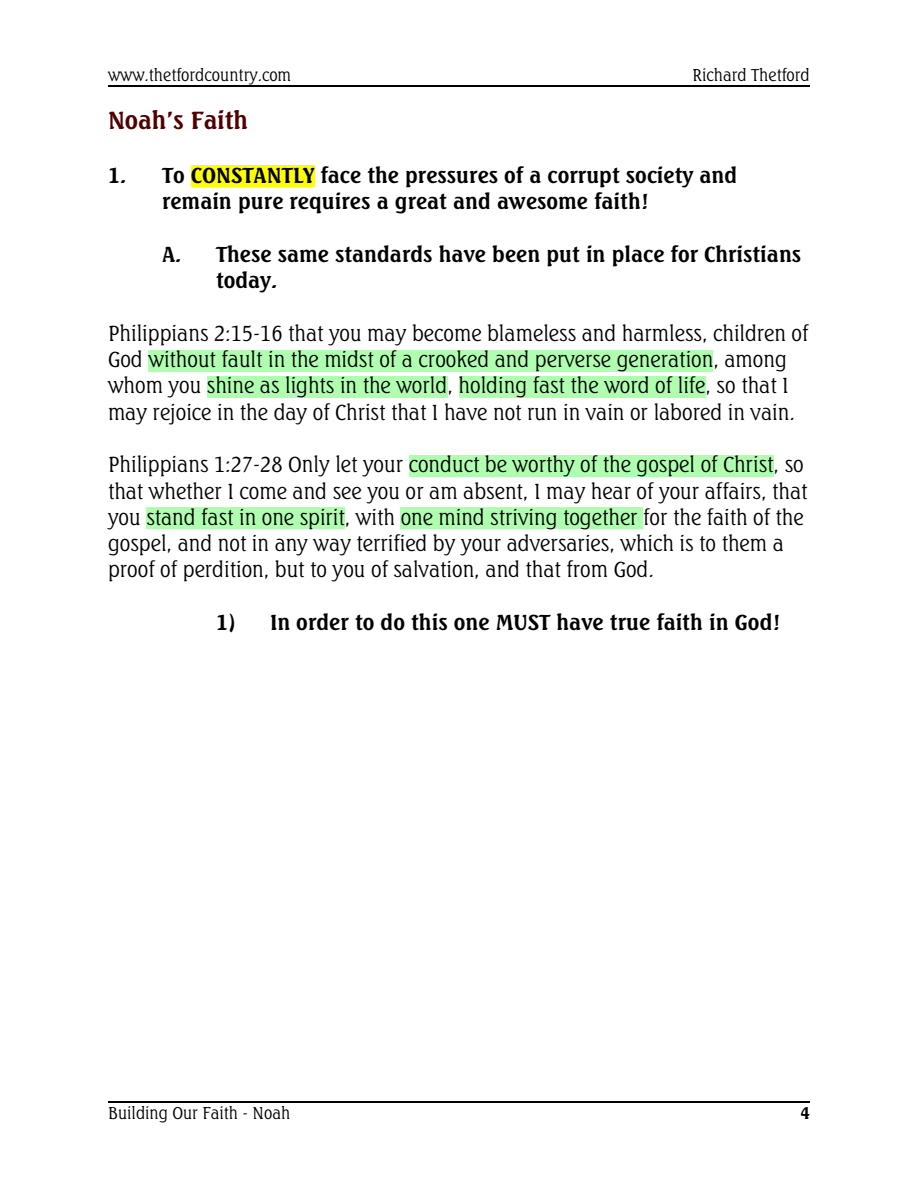
<style>
.page{position:relative;width:918px;height:1188px;background:#fff}
.page>*{position:absolute;margin:0;border:0;box-sizing:border-box;transform-origin:0 0}
.t1{font:300 24px "Seagull BT";color:#4f0000}
.t2{font:300 21px/26.2px "Seagull BT";color:#000}
.t3{font:300 21px/26.4px "Seagull BT";color:#000}
.t4{font:300 16.5px "Seagull BT";color:#000}
.t5{font:300 16.5px "Seagull BT";color:#000}
</style>
<div class="page">
<hr style="left:108px;top:85px;width:702px;height:2px;background:#000">
<div style="left:191px;top:166px;width:123px;height:21px;background:#ff0"></div>
<div style="left:148px;top:350px;width:565px;height:21px;background:#b0ffb0"></div>
<div style="left:207px;top:377px;width:240px;height:21px;background:#b0ffb0"></div>
<div style="left:459px;top:377px;width:247px;height:21px;background:#b0ffb0"></div>
<div style="left:409px;top:455px;width:364px;height:21px;background:#b0ffb0"></div>
<div style="left:146px;top:508px;width:199px;height:21px;background:#b0ffb0"></div>
<div style="left:401px;top:508px;width:242px;height:21px;background:#b0ffb0"></div>
<hr style="left:108px;top:1101px;width:702px;height:1px;background:#000">
<p class="t4" style="left:108px;top:69px;width:185px">www.thetfordcountry.com</p>
<p class="t4" style="left:693px;top:69px;width:119px">Richard Thetford</p>
<p class="t1" style="left:108px;top:111px;width:142px">Noah’s Faith</p>
<p class="t3" style="left:162px;top:164px;width:577px;text-indent:-54px">1. To CONSTANTLY face the pressures of a corrupt society and remain pure requires a great and awesome faith!</p>
<p class="t3" style="left:216px;top:243px;width:587px;text-indent:-54px">A. These same standards have been put in place for Christians today.</p>
<p class="t2" style="left:108px;top:322px;width:702px">Philippians 2:15-16 that you may become blameless and harmless, children of God without fault in the midst of a crooked and perverse generation, among whom you shine as lights in the world, holding fast the word of life, so that I may rejoice in the day of Christ that I have not run in vain or labored in vain.</p>
<p class="t2" style="left:108px;top:454px;width:701px">Philippians 1:27-28 Only let your conduct be worthy of the gospel of Christ, so that whether I come and see you or am absent, I may hear of your affairs, that you stand fast in one spirit, with one mind striving together for the faith of the gospel, and not in any way terrified by your adversaries, which is to them a proof of perdition, but to you of salvation, and that from God.</p>
<p class="t3" style="left:216px;top:612px;width:567px">1) In order to do this one MUST have true faith in God!</p>
<p class="t4" style="left:108px;top:1107px;width:184px">Building Our Faith - Noah</p>
<p class="t5" style="left:800px;top:1107px;width:11px">4</p>
</div>
